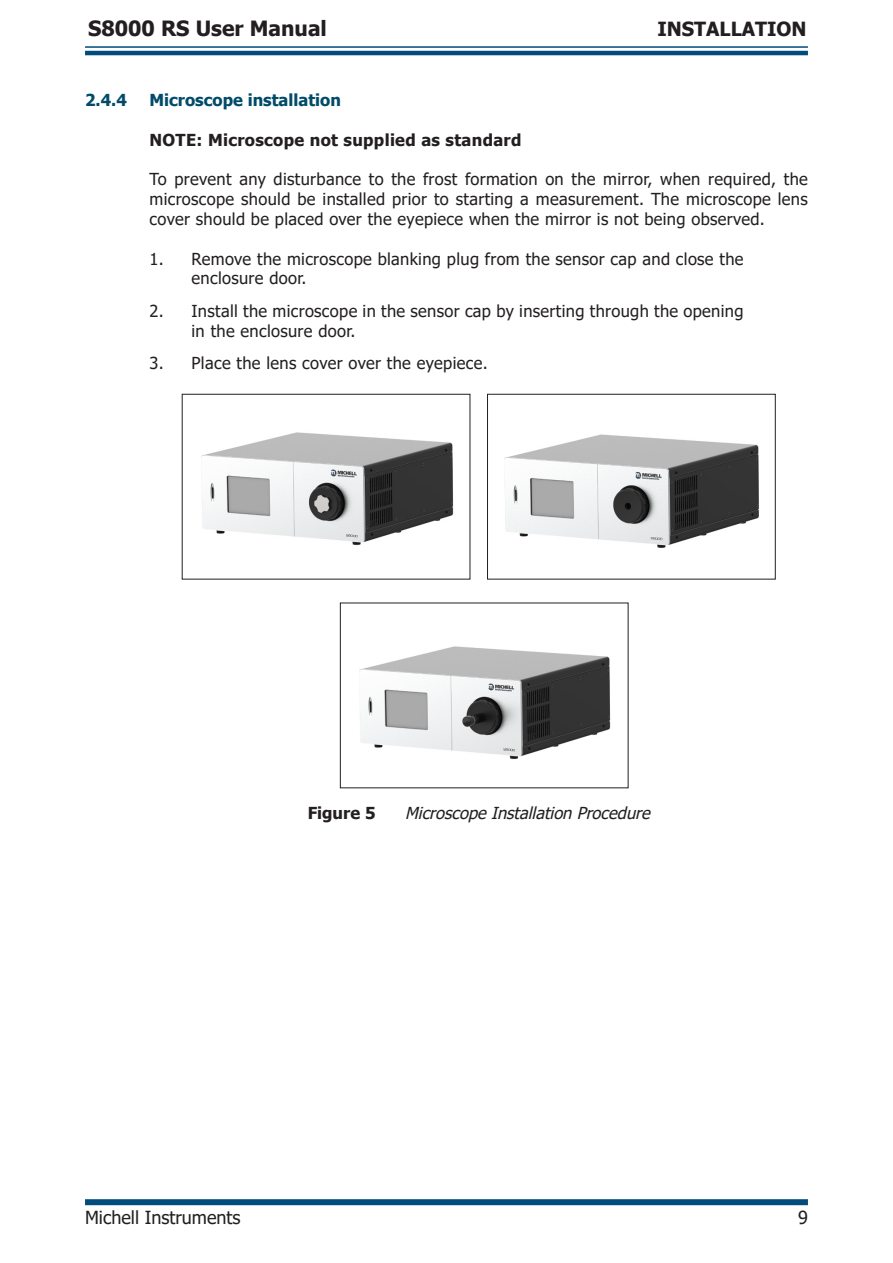
<style>
.page{position:relative;width:893px;height:1263px;background:#fff}
.page>*{position:absolute;margin:0;border:0;box-sizing:border-box;transform-origin:0 0}
.t1{font:700 21px "Tahoma";color:#231f20}
.t2{font:700 19.5px "Tahoma";color:#231f20}
.t3{font:18px "Tahoma";color:#231f20}
.Paragraph_UM{font:16.5px/19.8px "Tahoma";letter-spacing:.02em;color:#231f20}
.Paragraph_UM-2{font:700 16.5px "Tahoma";letter-spacing:.02em;color:#231f20}
.t4{font:italic 16.5px "Tahoma";color:#231f20}
.t5{font:700 16.5px "Tahoma";color:#014b69}
</style>
<div class="page">
<hr style="left:85px;top:46px;width:723px;height:2px;background:#014b7d">
<hr style="left:85px;top:51px;width:723px;height:4px;background:#014b7d">
<div style="left:85px;top:1199px;width:723px;height:6px;background:#014b7d"></div>
<img style="left:201px;top:432px;width:253px;height:113px">
<div style="left:182px;top:394px;width:288px;height:185px;border:1px solid #231f20"></div>
<img style="left:504px;top:434px;width:255px;height:114px">
<div style="left:487px;top:394px;width:289px;height:185px;border:1px solid #231f20"></div>
<img style="left:359px;top:646px;width:252px;height:113px">
<p class="t1" style="left:88px;top:14px;width:240px">S8000 RS User Manual</p>
<p class="t2" style="left:657px;top:15px;width:151px">INSTALLATION</p>
<p class="t5" style="left:85px;top:89px;width:43px">2.4.4</p>
<p class="t5" style="left:150px;top:89px;width:193px">Microscope installation</p>
<p class="Paragraph_UM-2" style="left:150px;top:128px;width:373px">NOTE: Microscope not supplied as standard</p>
<p class="Paragraph_UM" style="left:150px;top:170px;width:660px;text-align:justify">To prevent any disturbance to the frost formation on the mirror, when required, the microscope should be installed prior to starting a measurement. The microscope lens cover should be placed over the eyepiece when the mirror is not being observed.</p>
<p class="Paragraph_UM" style="left:192px;top:250px;width:553px;text-indent:-42px">1. Remove the microscope blanking plug from the sensor cap and close the enclosure door.</p>
<p class="Paragraph_UM" style="left:192px;top:302px;width:553px;text-indent:-42px">2. Install the microscope in the sensor cap by inserting through the opening in the enclosure door.</p>
<p class="Paragraph_UM" style="left:150px;top:354px;width:340px">3. Place the lens cover over the eyepiece.</p>
<p class="Paragraph_UM-2" style="left:308px;top:801px;width:69px">Figure 5</p>
<p class="t4" style="left:405px;top:802px;width:252px">MicroscopeInstallationProcedure</p>
<p class="t3" style="left:85px;top:1205px;width:157px">Michell Instruments</p>
<p class="t3" style="left:798px;top:1205px;width:11px">9</p>
</div>
